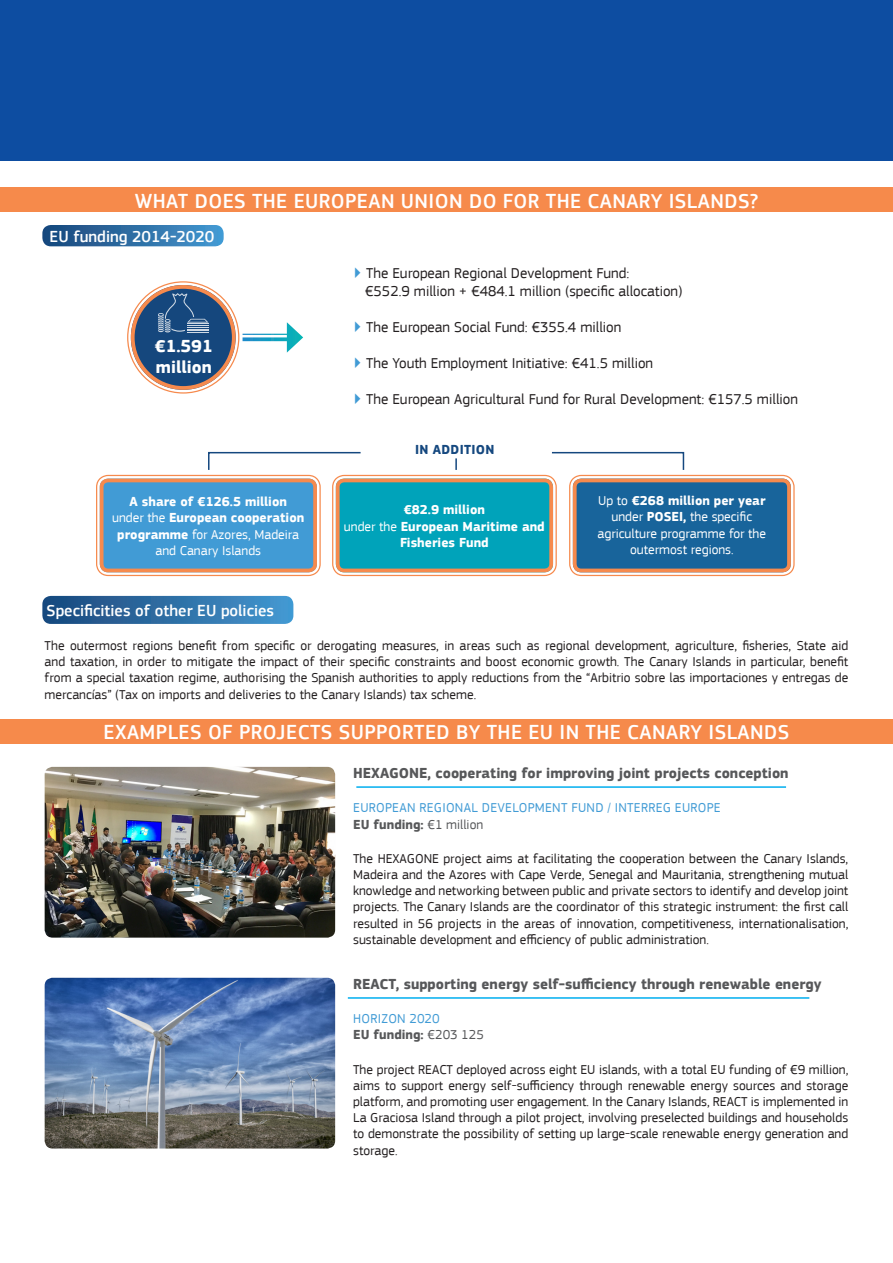
<style>
.page{position:relative;width:893px;height:1263px;background:#fff}
.page>*{position:absolute;margin:0;border:0;box-sizing:border-box;transform-origin:0 0}
.Lieu{font:500 21px "EC Square Sans Pro";letter-spacing:.02em;color:#fff}
.t1{font:700 18px "EC Square Sans Pro";color:#fff}
.t2{font:500 16.5px "EC Square Sans Pro";color:#fff}
.t3{font:15px "EC Square Sans Pro";color:#231f20}
.t4{font:700 15px "EC Square Sans Pro";color:#57585a}
.t5{font:13.5px/16.2px "EC Square Sans Pro";color:#231f20;text-align:justify}
.t6{font:700 13.5px/16.2px "EC Square Sans Pro";color:#fff;text-align:center}
.t7{font:13.5px/16.2px "EC Square Sans Pro";color:#fff;text-align:center}
.t8{font:13.5px "EC Square Sans Pro";letter-spacing:.02em;color:#419bd5}
.t9{font:700 13.5px "EC Square Sans Pro";color:#57585a}
.t10{font:700 13.5px "EC Square Sans Pro";letter-spacing:.02em;color:#15487f}
.s1{font-weight:400}
.s2{color:#419bd5}
.s3{font-weight:700}
</style>
<div class="page">
<div style="left:336px;top:479px;width:217px;height:93px;background:#00a3ba;border-radius:9px"></div>
<div style="left:332px;top:475px;width:225px;height:101px;border:1px solid #f68a4d;border-radius:12px"></div>
<div style="left:336px;top:479px;width:217px;height:93px;border:4px solid #f68a4d;border-radius:7px"></div>
<div style="left:573px;top:479px;width:218px;height:93px;background:#18649b;border-radius:9px"></div>
<div style="left:569px;top:475px;width:226px;height:101px;border:1px solid #f68a4d;border-radius:12px"></div>
<div style="left:573px;top:479px;width:218px;height:93px;border:4px solid #f68a4d;border-radius:7px"></div>
<div style="left:100px;top:479px;width:217px;height:93px;background:#419bd5;border-radius:9px"></div>
<div style="left:96px;top:475px;width:225px;height:101px;border:1px solid #f68a4d;border-radius:12px"></div>
<div style="left:100px;top:479px;width:217px;height:93px;border:4px solid #f68a4d;border-radius:7px"></div>
<img style="left:45px;top:978px;width:290px;height:170px">
<svg style="left:42px;top:225px;width:182px;height:21px;background:#3171a6"></svg>
<svg style="left:208px;top:451px;width:153px;height:19px"></svg>
<svg style="left:243px;top:337px;width:44px;height:4px"></svg>
<svg style="left:287px;top:322px;width:16px;height:31px"></svg>
<svg style="left:455px;top:458px;width:2px;height:12px"></svg>
<svg style="left:551px;top:451px;width:134px;height:19px"></svg>
<div style="left:131px;top:285px;width:105px;height:105px;background:#15477d;border-radius:50%"></div>
<div style="left:131px;top:285px;width:105px;height:105px;border:4px solid #f68a4d;border-radius:50%"></div>
<svg style="left:158px;top:293px;width:51px;height:40px"></svg>
<svg style="left:42px;top:596px;width:251px;height:28px;background:#3070a6"></svg>
<div style="left:0;top:0;width:893px;height:160px;background:#0d4da1"></div>
<div style="left:0;top:187px;width:893px;height:25px;background:#f68a4b"></div>
<div style="left:0;top:719px;width:893px;height:25px;background:#f68a4b"></div>
<img style="left:45px;top:767px;width:290px;height:171px">
<hr style="left:356px;top:786px;width:430px;height:2px;background:#00aeef">
<hr style="left:348px;top:997px;width:461px;height:2px;background:#00aeef">
<p class="Lieu" style="left:135px;top:189px;width:625px">WHAT DOES THE EUROPEAN UNION DO FOR THE CANARY ISLANDS?</p>
<p class="t2" style="left:50px;top:227px;width:166px">EU funding 2014-2020</p>
<p class="t1" style="left:155px;top:335px;width:59px">€1.591</p>
<p class="t1" style="left:156px;top:356px;width:57px">million</p>
<p class="t6" style="left:112px;top:494px;width:194px">A share of €126.5 million <span class="s1">under the</span> European cooperation programme <span class="s1">for Azores, Madeira and Canary Islands</span></p>
<p class="t2" style="left:47px;top:601px;width:229px">Specificities of other EU policies</p>
<p class="t3" style="left:353px;top:265px;width:278px"><span class="s2">▶</span> The European Regional Development Fund:</p>
<p class="t3" style="left:365px;top:283px;width:319px">€552.9 million + €484.1 million (specific allocation)</p>
<p class="t3" style="left:353px;top:319px;width:270px"><span class="s2">▶</span> The European Social Fund: €355.4 million</p>
<p class="t3" style="left:353px;top:355px;width:302px"><span class="s2">▶</span> The Youth Employment Initiative: €41.5 million</p>
<p class="t3" style="left:353px;top:391px;width:446px"><span class="s2">▶</span> The European Agricultural Fund for Rural Development: €157.5 million</p>
<p class="t10" style="left:415px;top:442px;width:81px">IN ADDITION</p>
<p class="t6" style="left:344px;top:502px;width:202px">€82.9 million<br><span class="s1">under the</span> European Maritime and<br>Fisheries Fund</p>
<p class="t7" style="left:598px;top:493px;width:170px">Up to <span class="s3">€268 million per year </span>under <span class="s3">POSEI,</span> the specific agriculture programme for the outermost regions.</p>
<p class="t5" style="left:45px;top:637px;width:805px">The outermost regions benefit from specific or derogating measures, in areas such as regional development, agriculture, fisheries, State aid and taxation, in order to mitigate the impact of their specific constraints and boost economic growth. The Canary Islands in particular, benefit from a special taxation regime, authorising the Spanish authorities to apply reductions from the “Arbitrio sobre las importaciones y entregas de mercancías” (Tax on imports and deliveries to the Canary Islands) tax scheme.</p>
<p class="Lieu" style="left:104px;top:720px;width:687px">EXAMPLES OF PROJECTS SUPPORTED BY THE EU IN THE CANARY ISLANDS</p>
<p class="t4" style="left:353px;top:764px;width:437px">HEXAGONE, cooperating for improving joint projects conception</p>
<p class="t8" style="left:353px;top:800px;width:369px">EUROPEAN REGIONAL DEVELOPMENT FUND / INTERREG EUROPE</p>
<p class="t9" style="left:353px;top:816px;width:132px">EU funding: <span class="s1">€1 million</span></p>
<p class="t5" style="left:353px;top:850px;width:497px">The HEXAGONE project aims at facilitating the cooperation between the Canary Islands, Madeira and the Azores with Cape Verde, Senegal and Mauritania, strengthening mutual knowledge and networking between public and private sectors to identify and develop joint projects. The Canary Islands are the coordinator of this strategic instrument: the first call resulted in 56 projects in the areas of innovation, competitiveness, internationalisation, sustainable development and efficiency of public administration.</p>
<p class="t4" style="left:353px;top:975px;width:470px">REACT, supporting energy self-sufficiency through renewable energy</p>
<p class="t8" style="left:353px;top:1011px;width:88px">HORIZON 2020</p>
<p class="t9" style="left:353px;top:1027px;width:132px">EU funding: <span class="s1">€203 125</span></p>
<p class="t5" style="left:353px;top:1061px;width:497px">The project REACT deployed across eight EU islands, with a total EU funding of €9 million, aims to support energy self-sufficiency through renewable energy sources and storage platform, and promoting user engagement. In the Canary Islands, REACT is implemented in La Graciosa Island through a pilot project, involving preselected buildings and households to demonstrate the possibility of setting up large-scale renewable energy generation and storage.</p>
</div>
